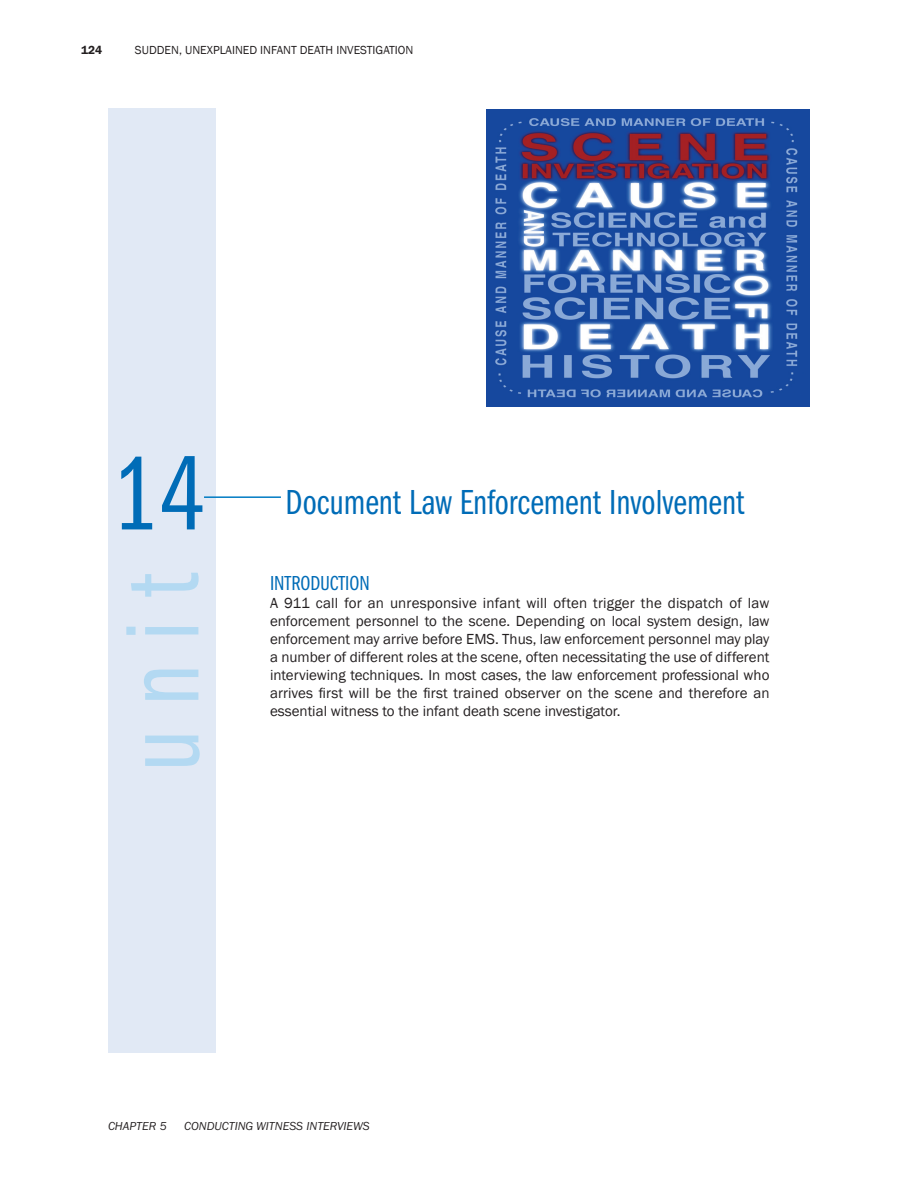
<style>
.page{position:relative;width:918px;height:1188px;background:#fff}
.page>*{position:absolute;margin:0;border:0;box-sizing:border-box;transform-origin:0 0}
.t1{font:108px "Franklin Gothic Book Cmpr";color:#b3d9f2}
.t2{font:108px "Franklin Gothic Book Cmpr";color:#006cb7}
.Textbook_Unit_Headin{font:36px "Franklin Gothic Book Cmpr";color:#006cb7}
.Textbook_Body_Text_L{font:21px "Franklin Gothic Book Cmpr";color:#006cb7}
.Textbook_Body_Text_L-2{font:15px/18px "Franklin Gothic";color:#231f20;text-align:justify}
.t3{font:12px "Franklin Gothic";color:#231f20}
.t4{font:italic 12px "Franklin Gothic";color:#231f20}
.t5{font:600 12px "Franklin Gothic";color:#231f20}
</style>
<div class="page">
<img style="left:486px;top:110px;width:324px;height:297px">
<div style="left:108px;top:108px;width:108px;height:945px;background:#e1e9f5"></div>
<hr style="left:204px;top:496px;width:77px;height:2px;background:#007bc3">
<p class="t5" style="left:81px;top:43px;width:23px">124</p>
<p class="t3" style="left:135px;top:43px;width:280px">SUDDEN, UNEXPLAINED INFANT DEATH INVESTIGATION</p>
<p class="t2" style="left:113px;top:435px;width:94px">14</p>
<p class="t1" style="left:104px;top:772px;width:201px;rotate:-90deg">u n i t</p>
<p class="Textbook_Unit_Headin" style="left:286px;top:482px;width:461px">Document Law Enforcement Involvement</p>
<p class="Textbook_Body_Text_L" style="left:270px;top:572px;width:101px">INTRODUCTION</p>
<p class="Textbook_Body_Text_L-2" style="left:270px;top:594px;width:501px">A 911 call for an unresponsive infant will often trigger the dispatch of law enforcement personnel to the scene. Depending on local system design, law enforcement may arrive before EMS. Thus, law enforcement personnel may play a number of different roles at the scene, often necessitating the use of different interviewing techniques. In most cases, the law enforcement professional who arrives first will be the first trained observer on the scene and therefore an essential witness to the infant death scene investigator.</p>
<p class="t4" style="left:108px;top:1119px;width:60px">CHAPTER 5</p>
<p class="t4" style="left:184px;top:1119px;width:187px">CONDUCTING WITNESS INTERVIEWS</p>
</div>
